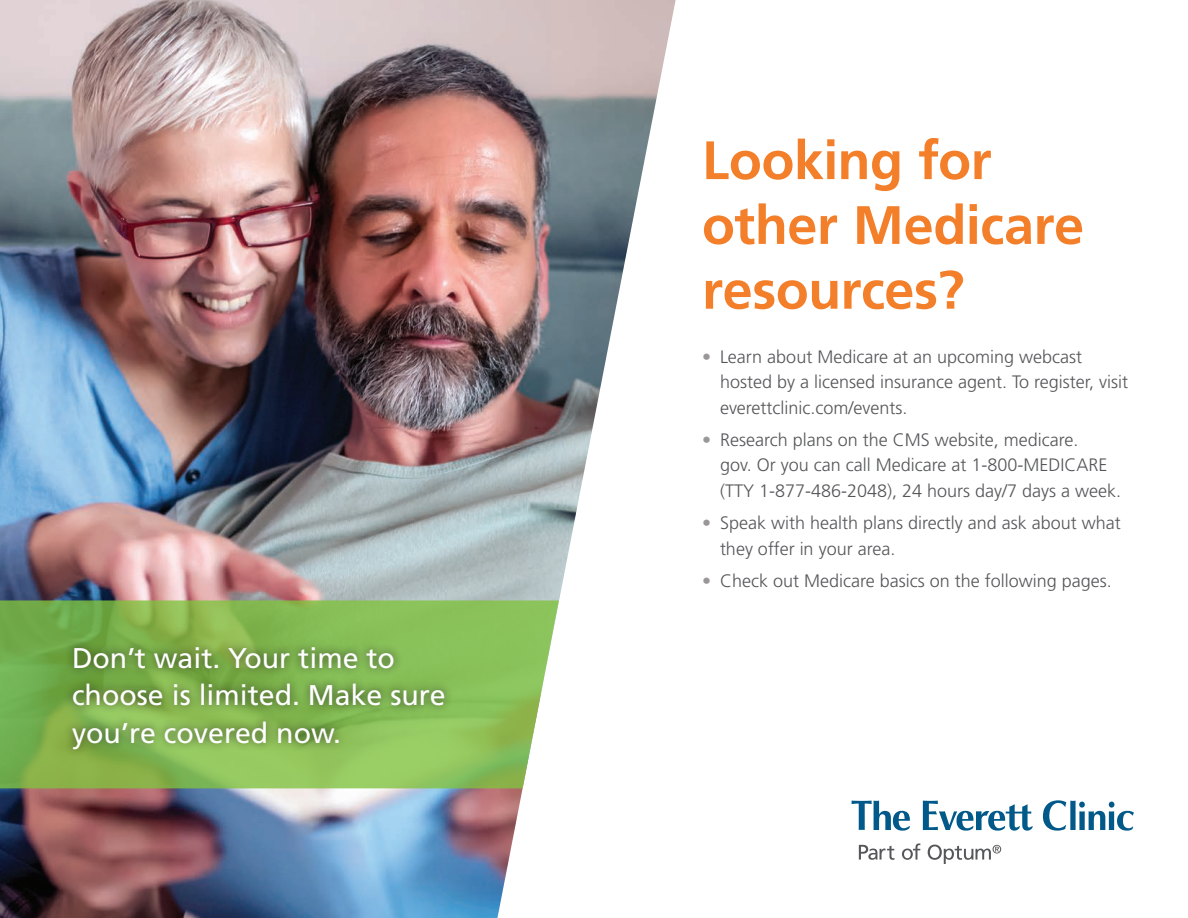
<style>
.page{position:relative;width:1188px;height:918px;background:#fff}
.page>*{position:absolute;margin:0;border:0;box-sizing:border-box;transform-origin:0 0}
.t1{font:700 54px/64.8px "Frutiger";letter-spacing:-.01em;color:#f47f2a}
.t2{font:28.5px/37.5px "Frutiger";color:#fff}
.t3{font:300 18px/25.5px "Frutiger";color:#555659}
.s1{color:#9a9699}
</style>
<div class="page">
<img style="left:0;top:0;width:676px;height:918px">
<svg style="left:0;top:600px;width:559px;height:188px;background:#8dbe5f"></svg>
<div style="left:63px;top:638px;width:391px;height:120px;background:#231f20;opacity:.75"></div>
<svg style="left:859px;top:845px;width:35px;height:15px"></svg>
<svg style="left:902px;top:843px;width:18px;height:17px"></svg>
<svg style="left:928px;top:845px;width:73px;height:19px"></svg>
<svg style="left:1043px;top:800px;width:91px;height:31px"></svg>
<svg style="left:852px;top:801px;width:58px;height:30px"></svg>
<svg style="left:923px;top:801px;width:110px;height:30px"></svg>
<h2 class="t2" style="left:72px;top:639px;width:375px">Don’t wait. Your time to choose is limited. Make sure you’re covered now.</h2>
<h1 class="t1" style="left:702px;top:128px;width:384px">Looking for other Medicare resources?</h1>
<p class="t3" style="left:720px;top:344px;width:410px;text-indent:-18px"><span class="s1">•</span> Learn about Medicare at an upcoming webcast hosted by a licensed insurance agent. To register, visit everettclinic.com/events.</p>
<p class="t3" style="left:720px;top:427px;width:403px;text-indent:-18px"><span class="s1">•</span> Research plans on the CMS website, medicare.<br>gov. Or you can call Medicare at 1-800-MEDICARE (TTY 1-877-486-2048), 24 hours day/7 days a week.</p>
<p class="t3" style="left:720px;top:511px;width:402px;text-indent:-18px"><span class="s1">•</span> Speak with health plans directly and ask about what they offer in your area.</p>
<p class="t3" style="left:702px;top:568px;width:411px"><span class="s1">•</span> Check out Medicare basics on the following pages.</p>
</div>
